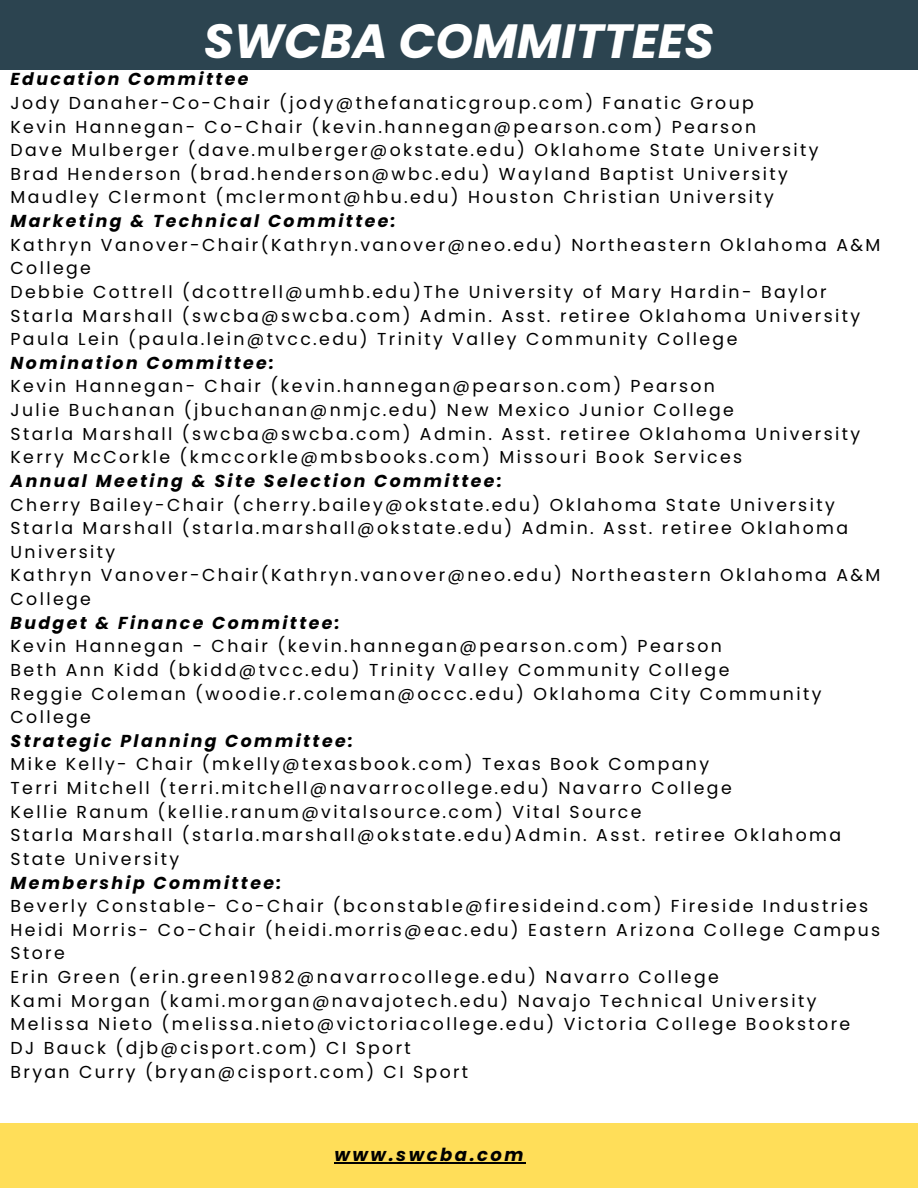
<style>
.page{position:relative;width:918px;height:1188px;background:#fff}
.page>*{position:absolute;margin:0;border:0;box-sizing:border-box;transform-origin:0 0}
.t1{font:italic 700 48px "Poppins";color:#fff}
.t2{font:italic 700 18px "Poppins";letter-spacing:.14em;color:#000}
.t3{font:17.25px/23.7px "Poppins";letter-spacing:.14em;color:#000}
.t4{font:italic 700 17.25px "Poppins";letter-spacing:.14em;color:#000}
</style>
<div class="page">
<div style="left:0;top:0;width:918px;height:70px;background:#2c4450"></div>
<div style="left:0;top:1124px;width:918px;height:64px;background:#ffde59"></div>
<hr style="left:335px;top:1163px;width:191px;height:1px;background:#000">
<p class="t1" style="left:204px;top:8px;width:512px">SWCBA COMMITTEES</p>
<p class="t4" style="left:11px;top:67px;width:240px">Education Committee</p>
<p class="t3" style="left:11px;top:91px;width:745px">Jody Danaher-Co-Chair (jody@thefanaticgroup.com) Fanatic Group</p>
<p class="t3" style="left:11px;top:115px;width:747px">Kevin Hannegan- Co-Chair (kevin.hannegan@pearson.com) Pearson</p>
<p class="t3" style="left:11px;top:138px;width:809px">Dave Mulberger (dave.mulberger@okstate.edu) Oklahome State University</p>
<p class="t3" style="left:11px;top:162px;width:779px">Brad Henderson (brad.henderson@wbc.edu) Wayland Baptist University</p>
<p class="t3" style="left:11px;top:186px;width:765px">Maudley Clermont (mclermont@hbu.edu) Houston Christian University</p>
<p class="t4" style="left:11px;top:209px;width:387px">Marketing &amp; Technical Committee:</p>
<p class="t3" style="left:11px;top:233px;width:871px">Kathryn Vanover-Chair(Kathryn.vanover@neo.edu) Northeastern Oklahoma A&amp;M<br>College</p>
<p class="t3" style="left:11px;top:280px;width:818px">Debbie Cottrell (dcottrell@umhb.edu)The University of Mary Hardin- Baylor</p>
<p class="t3" style="left:11px;top:304px;width:851px">Starla Marshall (swcba@swcba.com) Admin. Asst. retiree Oklahoma University</p>
<p class="t3" style="left:11px;top:327px;width:728px">Paula Lein (paula.lein@tvcc.edu) Trinity Valley Community College</p>
<p class="t4" style="left:11px;top:351px;width:265px">Nomination Committee:</p>
<p class="t3" style="left:11px;top:375px;width:706px">Kevin Hannegan- Chair (kevin.hannegan@pearson.com) Pearson</p>
<p class="t3" style="left:11px;top:398px;width:725px">Julie Buchanan (jbuchanan@nmjc.edu) New Mexico Junior College</p>
<p class="t3" style="left:11px;top:422px;width:851px">Starla Marshall (swcba@swcba.com) Admin. Asst. retiree Oklahoma University</p>
<p class="t3" style="left:11px;top:445px;width:733px">Kerry McCorkle (kmccorkle@mbsbooks.com) Missouri Book Services</p>
<p class="t4" style="left:11px;top:469px;width:493px">Annual Meeting &amp; Site Selection Committee:</p>
<p class="t3" style="left:11px;top:493px;width:826px">Cherry Bailey-Chair (cherry.bailey@okstate.edu) Oklahoma State University</p>
<p class="t3" style="left:11px;top:516px;width:839px">Starla Marshall (starla.marshall@okstate.edu) Admin. Asst. retiree Oklahoma<br>University</p>
<p class="t3" style="left:11px;top:564px;width:871px">Kathryn Vanover-Chair(Kathryn.vanover@neo.edu) Northeastern Oklahoma A&amp;M<br>College</p>
<p class="t4" style="left:11px;top:611px;width:331px">Budget &amp; Finance Committee:</p>
<p class="t3" style="left:11px;top:634px;width:713px">Kevin Hannegan - Chair (kevin.hannegan@pearson.com) Pearson</p>
<p class="t3" style="left:11px;top:658px;width:720px">Beth Ann Kidd (bkidd@tvcc.edu) Trinity Valley Community College</p>
<p class="t3" style="left:11px;top:682px;width:812px">Reggie Coleman (woodie.r.coleman@occc.edu) Oklahoma City Community<br>College</p>
<p class="t4" style="left:11px;top:729px;width:344px">Strategic Planning Committee:</p>
<p class="t3" style="left:11px;top:753px;width:700px">Mike Kelly- Chair (mkelly@texasbook.com) Texas Book Company</p>
<p class="t3" style="left:11px;top:776px;width:723px">Terri Mitchell (terri.mitchell@navarrocollege.edu) Navarro College</p>
<p class="t3" style="left:11px;top:800px;width:632px">Kellie Ranum (kellie.ranum@vitalsource.com) Vital Source</p>
<p class="t3" style="left:11px;top:823px;width:832px">Starla Marshall (starla.marshall@okstate.edu)Admin. Asst. retiree Oklahoma<br>State University</p>
<p class="t4" style="left:11px;top:870px;width:272px">Membership Committee:</p>
<p class="t3" style="left:11px;top:894px;width:859px">Beverly Constable- Co-Chair (bconstable@firesideind.com) Fireside Industries</p>
<p class="t3" style="left:11px;top:918px;width:871px">Heidi Morris- Co-Chair (heidi.morris@eac.edu) Eastern Arizona College Campus<br>Store</p>
<p class="t3" style="left:11px;top:965px;width:710px">Erin Green (erin.green1982@navarrocollege.edu) Navarro College</p>
<p class="t3" style="left:11px;top:989px;width:807px">Kami Morgan (kami.morgan@navajotech.edu) Navajo Technical University</p>
<p class="t3" style="left:11px;top:1012px;width:841px">Melissa Nieto (melissa.nieto@victoriacollege.edu) Victoria College Bookstore</p>
<p class="t3" style="left:11px;top:1036px;width:402px">DJ Bauck (djb@cisport.com) CI Sport</p>
<p class="t3" style="left:11px;top:1060px;width:459px">Bryan Curry (bryan@cisport.com) CI Sport</p>
<p class="t2" style="left:335px;top:1143px;width:191px">www.swcba.com</p>
</div>
